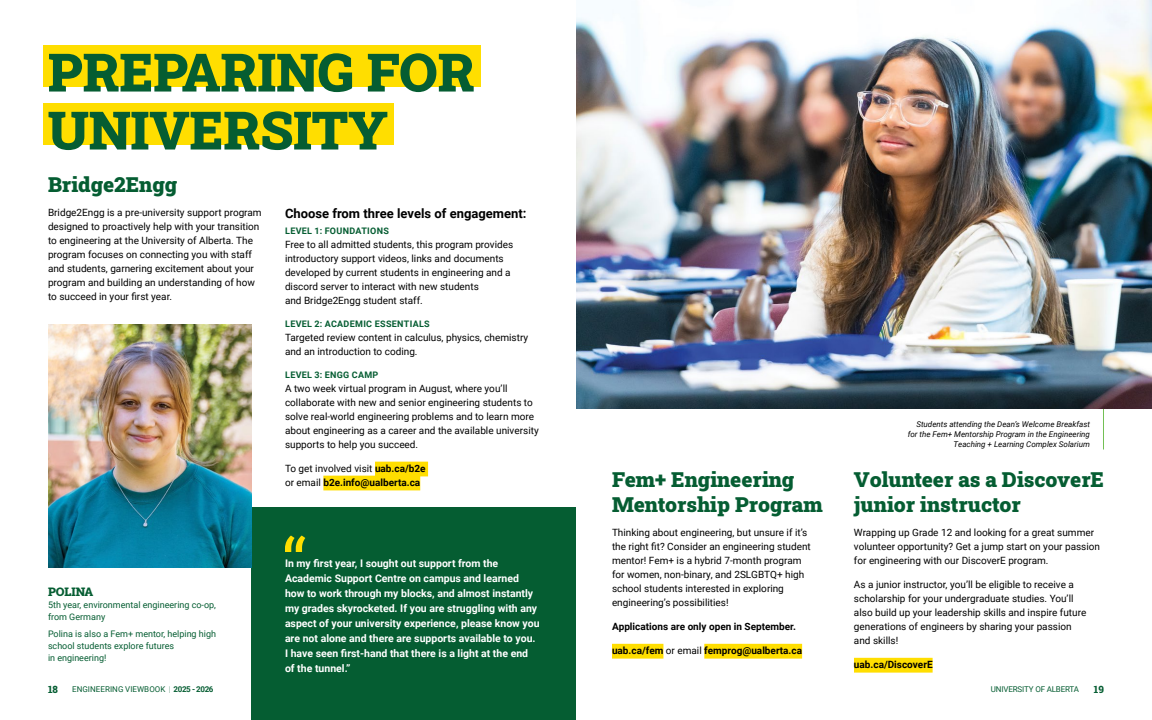
<style>
.page{position:relative;width:1152px;height:720px;background:#fff}
.page>*{position:absolute;margin:0;border:0;box-sizing:border-box;transform-origin:0 0}
.t1{font:900 53px/58px "Roboto Slab";color:#055d32}
.t2{font:900 21px/25px "Roboto Slab";color:#055d32}
.t3{font:700 13px "Roboto";color:#000}
.t4{font:900 12px "Roboto Slab";color:#055d32}
.t5{font:700 10.5px/15px "Roboto";color:#fff}
.t6{font:10px/14px "Roboto";color:#000}
.t7{font:700 10px/14px "Roboto";color:#000}
.t8{font:800 10px "Roboto Slab";color:#055d32}
.t9{font:9px/12px "Roboto";color:#055d32}
.t10{font:700 9px "Roboto";letter-spacing:.035em;color:#055d32}
.t11{font:italic 8px/10px "Roboto";color:#000;text-align:right}
.t12{font:8px "Roboto";letter-spacing:.005em;color:#055d32}
.t13{font:8px "Roboto";letter-spacing:-.02em;color:#055d32}
.s1{font-weight:400}
.s2{font-weight:100}
.s3{font-weight:700}
</style>
<div class="page">
<div style="left:612px;top:644px;width:51px;height:15px;background:#ffde00"></div>
<div style="left:704px;top:644px;width:98px;height:15px;background:#ffde00"></div>
<div style="left:854px;top:658px;width:79px;height:15px;background:#ffde00"></div>
<div style="left:44px;top:45px;width:437px;height:41px;background:#ffde00"></div>
<div style="left:44px;top:103px;width:350px;height:41px;background:#ffde00"></div>
<div style="left:252px;top:507px;width:324px;height:213px;background:#055d32"></div>
<svg style="left:285px;top:536px;width:20px;height:16px"></svg>
<img style="left:48px;top:324px;width:204px;height:244px">
<div style="left:375px;top:462px;width:53px;height:14px;background:#ffde00"></div>
<div style="left:323px;top:476px;width:97px;height:14px;background:#ffde00"></div>
<hr style="left:1103px;top:399px;width:1px;height:51px;background:#73c054">
<img style="left:576px;top:0;width:576px;height:409px">
<h1 class="t1" style="left:48px;top:42px;width:428px">PREPARING FOR<br>UNIVERSITY</h1>
<h2 class="t2" style="left:48px;top:171px;width:131px">Bridge2Engg</h2>
<p class="t6" style="left:48px;top:205px;width:215px">Bridge2Engg is a pre-university support program designed to proactively help with your transition to engineering at the University of Alberta. The program focuses on connecting you with staff and students, garnering excitement about your program and building an understanding of how to succeed in your first year.</p>
<h3 class="t3" style="left:285px;top:204px;width:243px">Choose from three levels of engagement:</h3>
<p class="t10" style="left:285px;top:225px;width:105px">LEVEL 1: FOUNDATIONS</p>
<p class="t6" style="left:285px;top:237px;width:230px">Free to all admitted students, this program provides introductory support videos, links and documents developed by current students in engineering and a discord server to interact with new students<br>and Bridge2Engg student staff.</p>
<p class="t10" style="left:285px;top:318px;width:146px">LEVEL 2: ACADEMIC ESSENTIALS</p>
<p class="t6" style="left:285px;top:330px;width:245px">Targeted review content in calculus, physics, chemistry and an introduction to coding.</p>
<p class="t10" style="left:285px;top:369px;width:95px">LEVEL 3: ENGG CAMP</p>
<p class="t6" style="left:285px;top:381px;width:255px">A two week virtual program in August, where you’ll collaborate with new and senior engineering students to solve real-world engineering problems and to learn more about engineering as a career and the available university supports to help you succeed.</p>
<p class="t7" style="left:285px;top:461px;width:142px"><span class="s1">To get involved visit</span> uab.ca/b2e <span class="s1">or email</span> b2e.info@ualberta.ca</p>
<p class="t11" style="left:908px;top:419px;width:184px">Students attending the Dean’s Welcome Breakfast for the Fem+ Mentorship Program in the Engineering<br>Teaching + Learning Complex Solarium</p>
<h2 class="t2" style="left:612px;top:467px;width:212px">Fem+ Engineering<br>Mentorship Program</h2>
<p class="t6" style="left:612px;top:525px;width:200px">Thinking about engineering, but unsure if it’s the right fit? Consider an engineering student mentor! Fem+ is a hybrid 7-month program for women, non-binary, and 2SLGBTQ+ high school students interested in exploring engineering’s possibilities!</p>
<p class="t7" style="left:612px;top:619px;width:185px">Applications are only open in September.</p>
<p class="t7" style="left:612px;top:643px;width:192px">uab.ca/fem <span class="s1">or email</span> femprog@ualberta.ca</p>
<h2 class="t2" style="left:854px;top:467px;width:252px">Volunteer as a DiscoverE junior instructor</h2>
<p class="t6" style="left:854px;top:525px;width:248px">Wrapping up Grade 12 and looking for a great summer volunteer opportunity? Get a jump start on your passion for engineering with our DiscoverE program.</p>
<p class="t6" style="left:854px;top:577px;width:234px">As a junior instructor, you’ll be eligible to receive a scholarship for your undergraduate studies. You’ll also build up your leadership skills and inspire future generations of engineers by sharing your passion and skills!</p>
<p class="t7" style="left:854px;top:657px;width:80px">uab.ca/DiscoverE</p>
<p class="t5" style="left:285px;top:555px;width:256px">In my first year, I sought out support from the Academic Support Centre on campus and learned how to work through my blocks, and almost instantly my grades skyrocketed. If you are struggling with any aspect of your university experience, please know you are not alone and there are supports available to you.<br>I have seen first-hand that there is a light at the end of the tunnel.”</p>
<p class="t4" style="left:48px;top:583px;width:47px">POLINA</p>
<p class="t9" style="left:48px;top:599px;width:170px">5th year, environmental engineering co-op, from Germany</p>
<p class="t9" style="left:48px;top:627px;width:170px">Polina is also a Fem+ mentor, helping high school students explore futures<br>in engineering!</p>
<p class="t8" style="left:48px;top:683px;width:11px">18</p>
<p class="t12" style="left:72px;top:684px;width:143px">ENGINEERING VIEWBOOK <span class="s2">|</span> <span class="s3">2025 - 2026</span></p>
<p class="t13" style="left:991px;top:684px;width:90px">UNIVERSITY OF ALBERTA</p>
<p class="t8" style="left:1094px;top:683px;width:12px">19</p>
</div>
